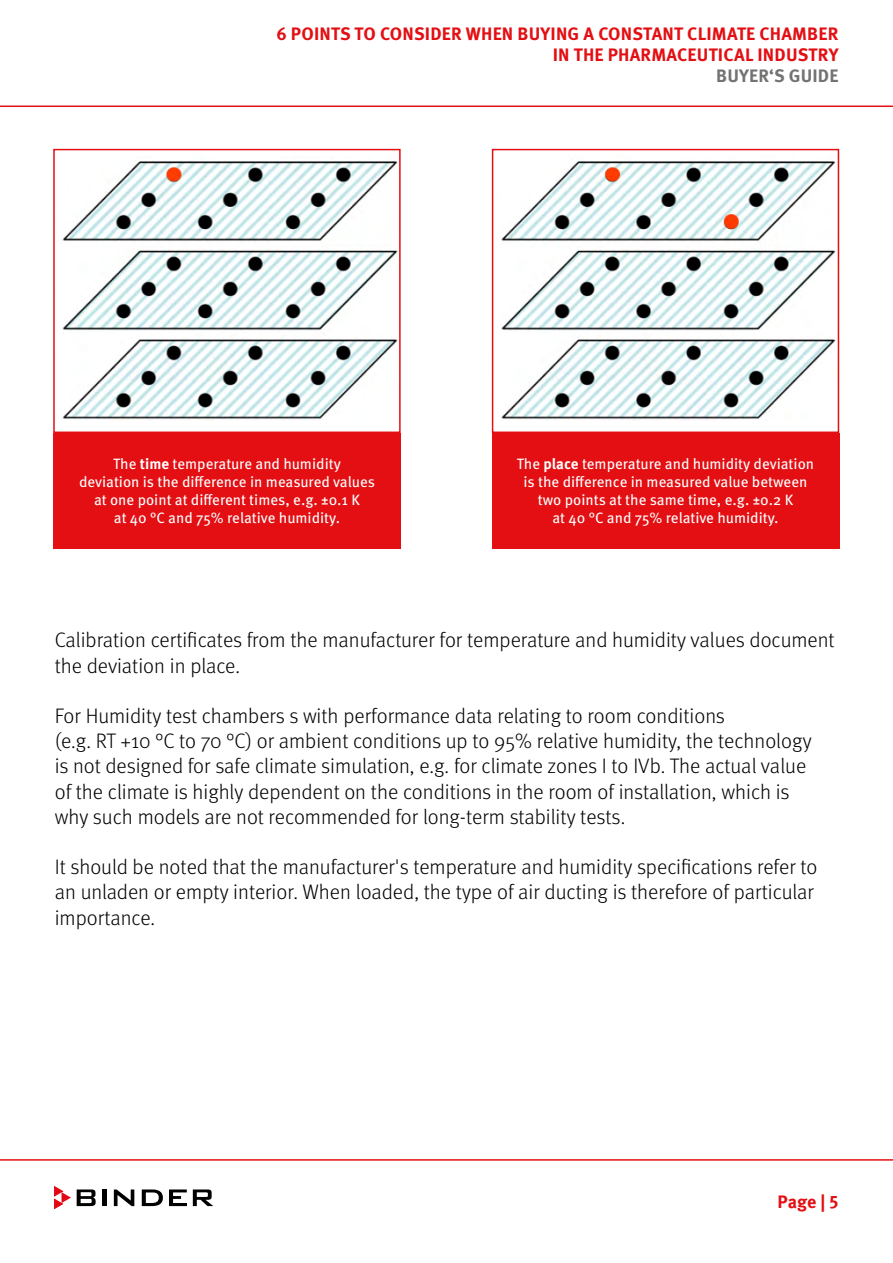
<style>
.page{position:relative;width:893px;height:1263px;background:#fff}
.page>*{position:absolute;margin:0;border:0;box-sizing:border-box;transform-origin:0 0}
.t1{font:300 21px/25.2px "Meta Pro";color:#000}
.t2{font:700 18px/21px "Meta Pro";letter-spacing:.01em;color:#e30f13;text-align:right}
.t3{font:700 18px "Meta Pro";letter-spacing:.01em;color:#737372}
.t4{font:15px/18px "Meta Pro";color:#fff;text-align:center}
.s1{font-weight:700}
</style>
<div class="page">
<svg style="left:0;top:1159px;width:893px;height:48px"></svg>
<svg style="left:77px;top:1189px;width:19px;height:17px"></svg>
<hr style="left:102px;top:1189px;width:4px;height:17px;background:#000">
<svg style="left:114px;top:1189px;width:20px;height:17px"></svg>
<svg style="left:142px;top:1189px;width:21px;height:17px"></svg>
<svg style="left:169px;top:1189px;width:18px;height:17px"></svg>
<svg style="left:193px;top:1189px;width:20px;height:17px"></svg>
<svg style="left:54px;top:1186px;width:16px;height:23px"></svg>
<svg style="left:0;top:105px;width:893px;height:2px;background:#ea4d50"></svg>
<img style="left:62px;top:161px;width:336px;height:260px">
<div style="left:53px;top:149px;width:348px;height:284px;border:2px solid #e30f13"></div>
<img style="left:501px;top:161px;width:335px;height:260px">
<div style="left:492px;top:149px;width:347px;height:284px;border:2px solid #e30f13"></div>
<div style="left:53px;top:433px;width:348px;height:116px;background:#e30f13"></div>
<div style="left:492px;top:433px;width:347px;height:116px;background:#e30f13"></div>
<p class="t2" style="left:276px;top:22px;width:564px">6 POINTS TO CONSIDER WHEN BUYING A CONSTANT CLIMATE CHAMBER<br>IN THE PHARMACEUTICAL INDUSTRY</p>
<p class="t3" style="left:716px;top:61px;width:124px">BUYER‘S GUIDE</p>
<p class="t4" style="left:79px;top:454px;width:297px">The <span class="s1">time</span> temperature and humidity<br>deviation is the difference in measured values at one point at different times, e.g. ±0.1 K<br>at 40 °C and 75% relative humidity.</p>
<p class="t4" style="left:517px;top:454px;width:299px">The <span class="s1">place</span> temperature and humidity deviation is the difference in measured value between two points at the same time, e.g. ±0.2 K<br>at 40 °C and 75% relative humidity.</p>
<p class="t1" style="left:55px;top:626px;width:781px">Calibration certificates from the manufacturer for temperature and humidity values document the deviation in place.</p>
<p class="t1" style="left:55px;top:702px;width:758px">For Humidity test chambers s with performance data relating to room conditions<br>(e.g. RT +10 °C to 70 °C) or ambient conditions up to 95% relative humidity, the technology is not designed for safe climate simulation, e.g. for climate zones I to IVb. The actual value of the climate is highly dependent on the conditions in the room of installation, which is why such models are not recommended for long-term stability tests.</p>
<p class="t1" style="left:55px;top:853px;width:764px">It should be noted that the manufacturer's temperature and humidity specifications refer to an unladen or empty interior. When loaded, the type of air ducting is therefore of particular importance.</p>
<p class="t2" style="left:778px;top:1190px;width:62px">Page | 5</p>
</div>
